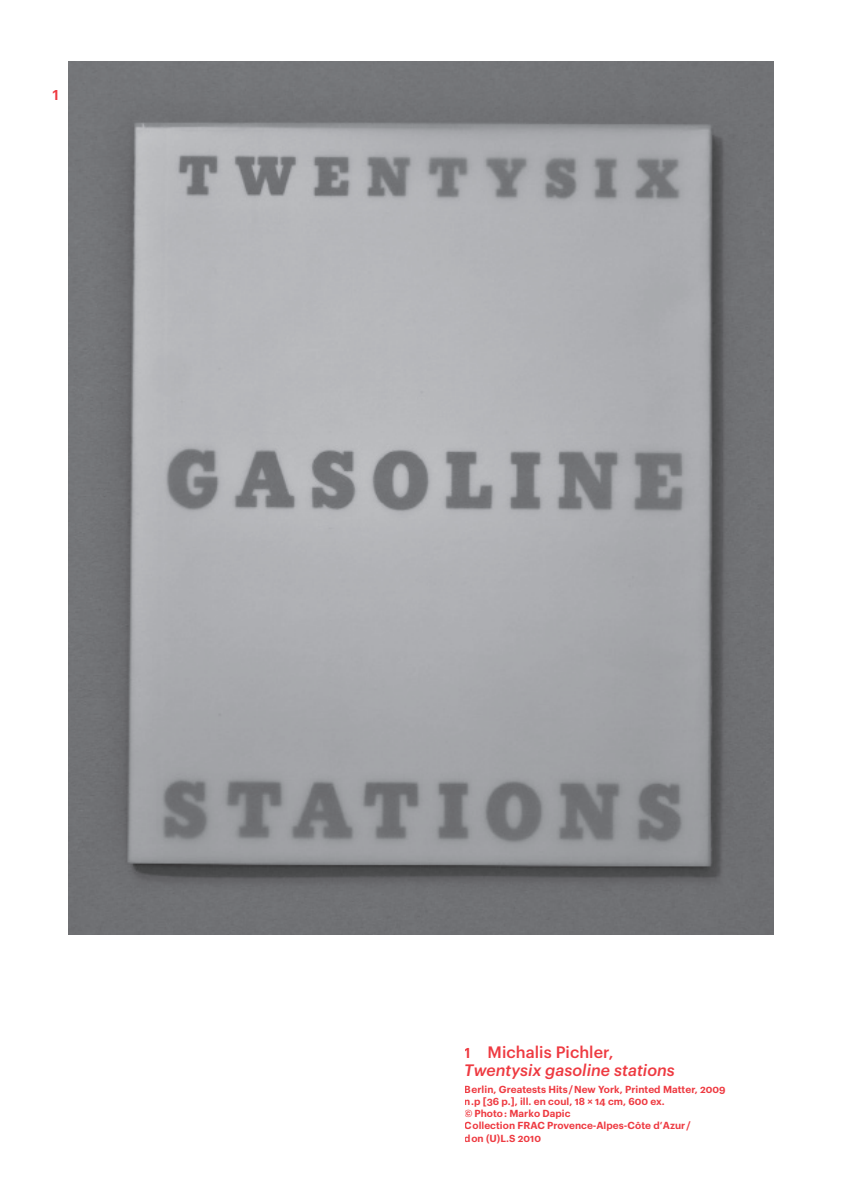
<style>
.page{position:relative;width:842px;height:1191px;background:#fff}
.page>*{position:absolute;margin:0;border:0;box-sizing:border-box;transform-origin:0 0}
.t1{font:italic 500 16.2px "Graphik";letter-spacing:.005em;color:#ee3a41}
.t2{font:500 16.2px "Graphik";letter-spacing:.005em;color:#ee3a41}
.t3{font:600 10px/12.2px "Graphik";letter-spacing:.005em;color:#ee3a41}
</style>
<div class="page">
<img style="left:68px;top:61px;width:706px;height:873px">
<h1 class="t2" style="left:52px;top:82px;width:8px">1</h1>
<h1 class="t2" style="left:465px;top:1039px;width:150px">1 Michalis Pichler,</h1>
<h1 class="t1" style="left:465px;top:1058px;width:211px">Twentysix gasoline stations</h1>
<p class="t3" style="left:465px;top:1082px;width:262px">Berlin, Greatests Hits / New York, Printed Matter, 2009 n.p [36 p.], ill. en coul, 18 × 14 cm, 600 ex.<br>© Photo : Marko Dapic<br>Collection FRAC Provence-Alpes-Côte d’Azur /<br>don (U)L.S 2010</p>
</div>
